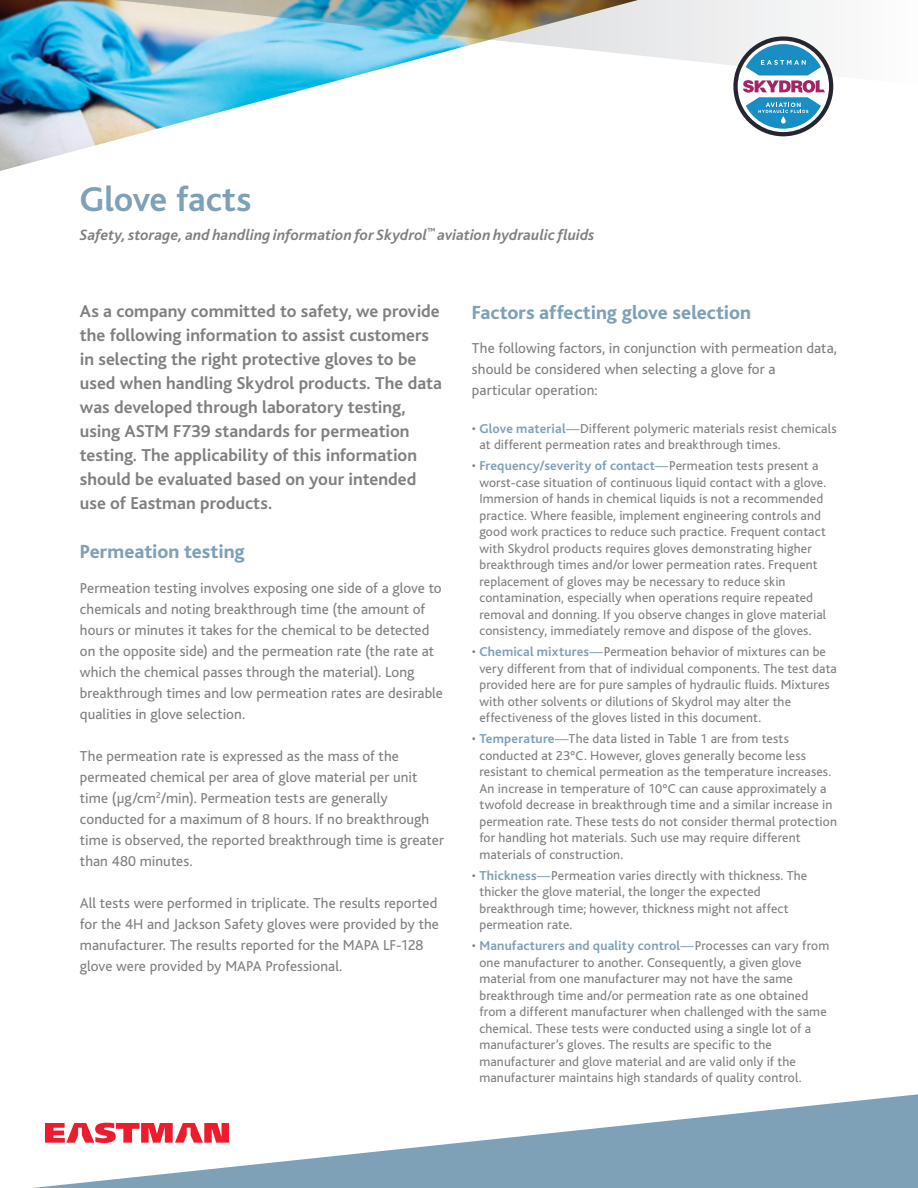
<style>
.page{position:relative;width:918px;height:1188px;background:#fff}
.page>*{position:absolute;margin:0;border:0;box-sizing:border-box;transform-origin:0 0}
.t1{font:700 36px "Bliss";letter-spacing:-.01em;color:#7ea1b7}
.head{font:800 19.8px "Bliss";color:#7ea1b7}
.intro_paragraph{font:700 18px/24px "Bliss";color:#808083}
.sub-sub{font:italic 700 15.75px "Bliss";letter-spacing:.005em;color:#808083}
.body_copy__running_p{font:15px/21px "Bliss";letter-spacing:.005em;color:#808083}
.body_copy__running_b{font:13.5px/16.5px "Bliss";letter-spacing:.01em;color:#808083}
.s1{font-weight:700;color:#7ea1b7}
.s2{color:#7ea1b7}
</style>
<div class="page">
<svg style="left:33px;top:1094px;width:885px;height:94px;fill:#7ea1b7"></svg>
<img style="left:0;top:86px;width:317px;height:85px">
<img style="left:0;top:0;width:834px;height:86px">
<svg style="left:733px;top:36px;width:100px;height:100px"></svg>
<svg style="left:45px;top:1123px;width:184px;height:20px"></svg>
<p class="t1" style="left:80px;top:181px;width:173px">Glove facts</p>
<p class="sub-sub" style="left:80px;top:226px;width:516px">Safety, storage, and handling information for Skydrol<sup>™</sup> aviation hydraulic fluids</p>
<p class="intro_paragraph" style="left:80px;top:300px;width:364px">As a company committed to safety, we provide the following information to assist customers in selecting the right protective gloves to be used when handling Skydrol products. The data was developed through laboratory testing, using ASTM F739 standards for permeation testing. The applicability of this information should be evaluated based on your intended use of Eastman products.</p>
<p class="head" style="left:80px;top:541px;width:166px">Permeation testing</p>
<p class="body_copy__running_p" style="left:80px;top:577px;width:365px">Permeation testing involves exposing one side of a glove to chemicals and noting breakthrough time (the amount of hours or minutes it takes for the chemical to be detected on the opposite side) and the permeation rate (the rate at which the chemical passes through the material). Long breakthrough times and low permeation rates are desirable qualities in glove selection.</p>
<p class="body_copy__running_p" style="left:80px;top:745px;width:366px">The permeation rate is expressed as the mass of the permeated chemical per area of glove material per unit time (μg/cm<sup>2</sup>/min). Permeation tests are generally conducted for a maximum of 8 hours. If no breakthrough time is observed, the reported breakthrough time is greater than 480 minutes.</p>
<p class="body_copy__running_p" style="left:80px;top:892px;width:361px">All tests were performed in triplicate. The results reported for the 4H and Jackson Safety gloves were provided by the manufacturer. The results reported for the MAPA LF-128 glove were provided by MAPA Professional.</p>
<p class="head" style="left:472px;top:302px;width:281px">Factors affecting glove selection</p>
<p class="body_copy__running_p" style="left:472px;top:338px;width:367px">The following factors, in conjunction with permeation data, should be considered when selecting a glove for a particular operation:</p>
<p class="body_copy__running_b" style="left:479px;top:420px;width:359px;text-indent:-7px">• <span class="s1">Glove material</span><span class="s2">—</span>Different polymeric materials resist chemicals at different permeation rates and breakthrough times.</p>
<p class="body_copy__running_b" style="left:479px;top:458px;width:348px;text-indent:-7px">• <span class="s1">Frequency/severity of contact</span><span class="s2">—</span>Permeation tests present a worst-case situation of continuous liquid contact with a glove.<br>Immersion of hands in chemical liquids is not a recommended practice. Where feasible, implement engineering controls and good work practices to reduce such practice. Frequent contact with Skydrol products requires gloves demonstrating higher breakthrough times and/or lower permeation rates. Frequent replacement of gloves may be necessary to reduce skin contamination, especially when operations require repeated removal and donning. If you observe changes in glove material consistency, immediately remove and dispose of the gloves.</p>
<p class="body_copy__running_b" style="left:479px;top:644px;width:359px;text-indent:-7px">• <span class="s1">Chemical mixtures</span><span class="s2">—</span>Permeation behavior of mixtures can be very different from that of individual components. The test data provided here are for pure samples of hydraulic fluids. Mixtures with other solvents or dilutions of Skydrol may alter the effectiveness of the gloves listed in this document.</p>
<p class="body_copy__running_b" style="left:479px;top:731px;width:359px;text-indent:-7px">• <span class="s1">Temperature</span><span class="s2">—</span>The data listed in Table 1 are from tests conducted at 23°C. However, gloves generally become less resistant to chemical permeation as the temperature increases.<br>An increase in temperature of 10°C can cause approximately a twofold decrease in breakthrough time and a similar increase in permeation rate. These tests do not consider thermal protection for handling hot materials. Such use may require different materials of construction.</p>
<p class="body_copy__running_b" style="left:479px;top:867px;width:329px;text-indent:-7px">• <span class="s1">Thickness</span><span class="s2">—</span>Permeation varies directly with thickness. The thicker the glove material, the longer the expected breakthrough time; however, thickness might not affect permeation rate.</p>
<p class="body_copy__running_b" style="left:479px;top:938px;width:351px;text-indent:-7px">• <span class="s1">Manufacturers and quality control</span><span class="s2">—</span>Processes can vary from one manufacturer to another. Consequently, a given glove material from one manufacturer may not have the same breakthrough time and/or permeation rate as one obtained from a different manufacturer when challenged with the same chemical. These tests were conducted using a single lot of a manufacturer’s gloves. The results are specific to the manufacturer and glove material and are valid only if the manufacturer maintains high standards of quality control.</p>
</div>
